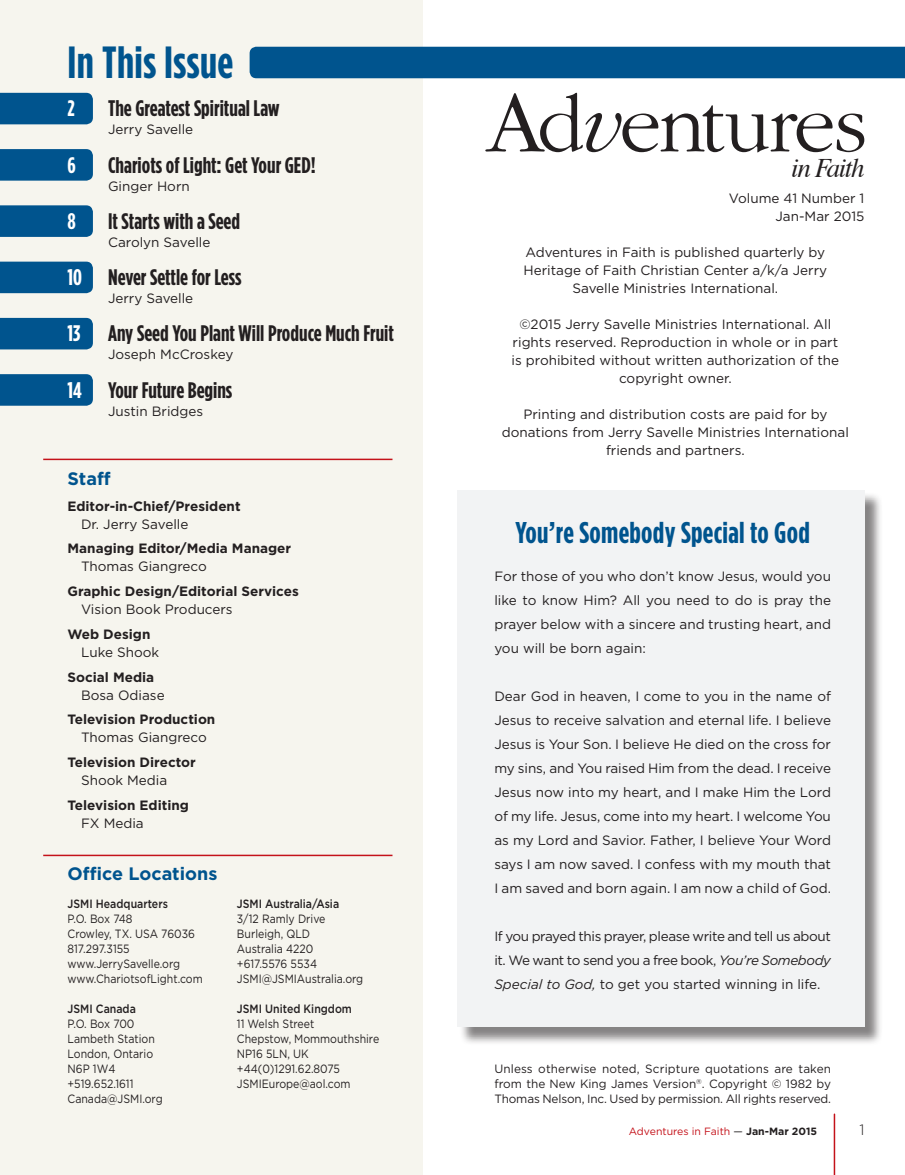
<style>
.page{position:relative;width:905px;height:1175px;background:#fff}
.page>*{position:absolute;margin:0;border:0;box-sizing:border-box;transform-origin:0 0}
.t1{font:300 83.25px "ITC Garamond Std";letter-spacing:-.03em;color:#231f20}
.t2{font:700 45px "Gotham Condensed";letter-spacing:.01em;color:#00548e}
.t3{font:700 30px "Gotham Condensed";letter-spacing:.01em;color:#00548e}
.t4{font:italic 26.85px "Times";letter-spacing:-.05em;color:#231f20}
.t5{font:700 22.5px "Gotham Condensed";color:#231f20}
.t6{font:700 22.5px "Gotham Condensed";color:#fff}
.t7{font:700 18px "Gotham";color:#00548e}
.t8{font:300 15px "Gotham";color:#231f20}
.t9{font:13.5px/24px "Gotham";color:#231f20;text-align:center}
.t10{font:700 13.5px "Gotham";color:#231f20}
.t11{font:12px/15px "Gotham";color:#231f20;scale:.88 1}
.t12{font:12px/15px "Gotham";color:#231f20;text-align:justify}
.t13{font:500 12px "Gotham";color:#231f20;scale:.88 1}
.t14{font:10.5px "Gotham";color:#c4121a}
.s1{color:#fff}
.s2{font-size:90.9px}
.s3{font-style:italic}
.s4{color:#231f20}
.s5{font-weight:700;color:#231f20}
</style>
<div class="page">
<div style="left:0;top:0;width:422px;height:1174px;background:#f6f5ee"></div>
<hr style="left:43px;top:458px;width:349px;height:2px;background:#c4121a">
<hr style="left:43px;top:854px;width:349px;height:2px;background:#c4121a">
<div style="left:459px;top:492px;width:424px;height:553px;background:#231f20;opacity:.55"></div>
<div style="left:456px;top:490px;width:408px;height:536px;background:#f2f3f4"></div>
<div style="left:249px;top:47px;width:655px;height:31px;background:#00548e"></div>
<svg style="left:0;top:149px;width:93px;height:32px;background:#05578f"></svg>
<div style="left:0;top:93px;width:93px;height:31px;background:#00548e"></div>
<svg style="left:0;top:205px;width:93px;height:32px;background:#05578f"></svg>
<div style="left:0;top:262px;width:93px;height:31px;background:#00548e"></div>
<div style="left:0;top:318px;width:93px;height:31px;background:#00548e"></div>
<svg style="left:0;top:374px;width:93px;height:32px;background:#05578f"></svg>
<hr style="left:833px;top:1114px;width:2px;height:60px;background:#c4121a">
<h2 class="t2" style="left:68px;top:37px;width:167px">In This Issue</h2>
<h3 class="t6" style="left:68px;top:96px;width:9px">2</h3>
<h3 class="t5" style="left:108px;top:96px;width:173px">The Greatest Spiritual Law</h3>
<p class="t9" style="left:108px;top:117px;width:87px">Jerry Savelle</p>
<h3 class="t6" style="left:68px;top:152px;width:10px">6</h3>
<h3 class="t5" style="left:108px;top:152px;width:209px">Chariots of Light: Get Your GED!</h3>
<p class="t9" style="left:108px;top:174px;width:83px">Ginger Horn</p>
<h3 class="t6" style="left:68px;top:208px;width:10px">8</h3>
<h3 class="t5" style="left:108px;top:208px;width:134px">It Starts with a Seed</h3>
<p class="t9" style="left:108px;top:230px;width:104px">Carolyn Savelle</p>
<h3 class="t5" style="left:68px;top:265px;width:175px"><span class="s1">10</span> Never Settle for Less</h3>
<p class="t9" style="left:108px;top:286px;width:87px">Jerry Savelle</p>
<h3 class="t5" style="left:68px;top:321px;width:328px"><span class="s1">13</span> Any Seed You Plant Will Produce Much Fruit</h3>
<p class="t9" style="left:108px;top:342px;width:127px">Joseph McCroskey</p>
<h3 class="t5" style="left:68px;top:377px;width:166px"><span class="s1">14</span> Your Future Begins</h3>
<p class="t9" style="left:108px;top:399px;width:97px">Justin Bridges</p>
<h3 class="t7" style="left:68px;top:468px;width:45px">Staff</h3>
<p class="t10" style="left:68px;top:498px;width:175px">Editor-in-Chief/President</p>
<p class="t9" style="left:81px;top:511px;width:109px">Dr. Jerry Savelle</p>
<p class="t10" style="left:68px;top:541px;width:225px">Managing Editor/Media Manager</p>
<p class="t9" style="left:81px;top:554px;width:127px">Thomas Giangreco</p>
<p class="t10" style="left:68px;top:583px;width:233px">Graphic Design/Editorial Services</p>
<p class="t9" style="left:81px;top:597px;width:153px">Vision Book Producers</p>
<p class="t10" style="left:68px;top:626px;width:84px">Web Design</p>
<p class="t9" style="left:81px;top:640px;width:80px">Luke Shook</p>
<p class="t10" style="left:68px;top:669px;width:88px">Social Media</p>
<p class="t9" style="left:81px;top:682px;width:85px">Bosa Odiase</p>
<p class="t10" style="left:68px;top:712px;width:149px">Television Production</p>
<p class="t9" style="left:81px;top:725px;width:127px">Thomas Giangreco</p>
<p class="t10" style="left:68px;top:754px;width:130px">Television Director</p>
<p class="t9" style="left:81px;top:768px;width:88px">Shook Media</p>
<p class="t10" style="left:68px;top:797px;width:123px">Television Editing</p>
<p class="t9" style="left:81px;top:811px;width:64px">FX Media</p>
<h3 class="t7" style="left:68px;top:863px;width:151px">Office Locations</h3>
<p class="t13" style="left:68px;top:896px;width:116px">JSMI Headquarters</p>
<p class="t11" style="left:68px;top:910px;width:155px">P.O. Box 748<br>Crowley, TX. USA 76036<br>817.297.3155 www.JerrySavelle.org www.ChariotsofLight.com</p>
<p class="t13" style="left:68px;top:1001px;width:79px">JSMI Canada</p>
<p class="t11" style="left:68px;top:1015px;width:110px">P.O. Box 700<br>Lambeth Station<br>London, Ontario<br>N6P 1W4 +519.652.1611<br>Canada@JSMI.org</p>
<p class="t13" style="left:237px;top:896px;width:118px">JSMI Australia/Asia</p>
<p class="t11" style="left:237px;top:910px;width:145px">3/12 Ramly Drive<br>Burleigh, QLD<br>Australia 4220 +617.5576 5534<br>JSMI@JSMIAustralia.org</p>
<p class="t13" style="left:237px;top:1001px;width:132px">JSMI United Kingdom</p>
<p class="t11" style="left:237px;top:1015px;width:163px">11 Welsh Street<br>Chepstow, Mommouthshire<br>NP16 5LN, UK +44(0)1291.62.8075<br>JSMIEurope@aol.com</p>
<h1 class="t1" style="left:486px;top:80px;width:382px"><span class="s2">A</span>d<span class="s3">v</span>entures</h1>
<h3 class="t4" style="left:791px;top:145px;width:75px">in Faith</h3>
<p class="t9" style="left:729px;top:189px;width:137px;line-height:18px;text-align:right">Volume 41 Number 1<br>Jan-Mar 2015</p>
<p class="t9" style="left:523px;top:243px;width:305px;line-height:18px">Adventures in Faith is published quarterly by<br>Heritage of Faith Christian Center a/k/a Jerry<br>Savelle Ministries International.</p>
<p class="t9" style="left:511px;top:315px;width:329px;line-height:18px">©2015 Jerry Savelle Ministries International. All rights reserved. Reproduction in whole or in part is prohibited without written authorization of the copyright owner.</p>
<p class="t9" style="left:502px;top:405px;width:348px;line-height:18px">Printing and distribution costs are paid for by donations from Jerry Savelle Ministries International friends and partners.</p>
<h3 class="t3" style="left:515px;top:516px;width:296px">You’re Somebody Special to God</h3>
<p class="t9" style="left:494px;top:563px;width:338px;text-align:justify">For those of you who don’t know Jesus, would you like to know Him? All you need to do is pray the prayer below with a sincere and trusting heart, and you will be born again:</p>
<p class="t9" style="left:494px;top:683px;width:338px;text-align:justify">Dear God in heaven, I come to you in the name of Jesus to receive salvation and eternal life. I believe Jesus is Your Son. I believe He died on the cross for my sins, and You raised Him from the dead. I receive Jesus now into my heart, and I make Him the Lord of my life. Jesus, come into my heart. I welcome You as my Lord and Savior. Father, I believe Your Word says I am now saved. I confess with my mouth that I am saved and born again. I am now a child of God.</p>
<p class="t9" style="left:494px;top:923px;width:338px;text-align:justify">If you prayed this prayer, please write and tell us about it. We want to send you a free book, <span class="s3">You’re Somebody Special to God,</span> to get you started winning in life.</p>
<p class="t12" style="left:494px;top:1061px;width:338px">Unless otherwise noted, Scripture quotations are taken from the New King James Version<sup>®</sup>. Copyright © 1982 by Thomas Nelson, Inc. Used by permission. All rights reserved.</p>
<p class="t14" style="left:629px;top:1125px;width:190px">Adventures in Faith <span class="s4">—</span> <span class="s5">Jan-Mar 2015</span></p>
<p class="t8" style="left:859px;top:1121px;width:7px">1</p>
</div>
